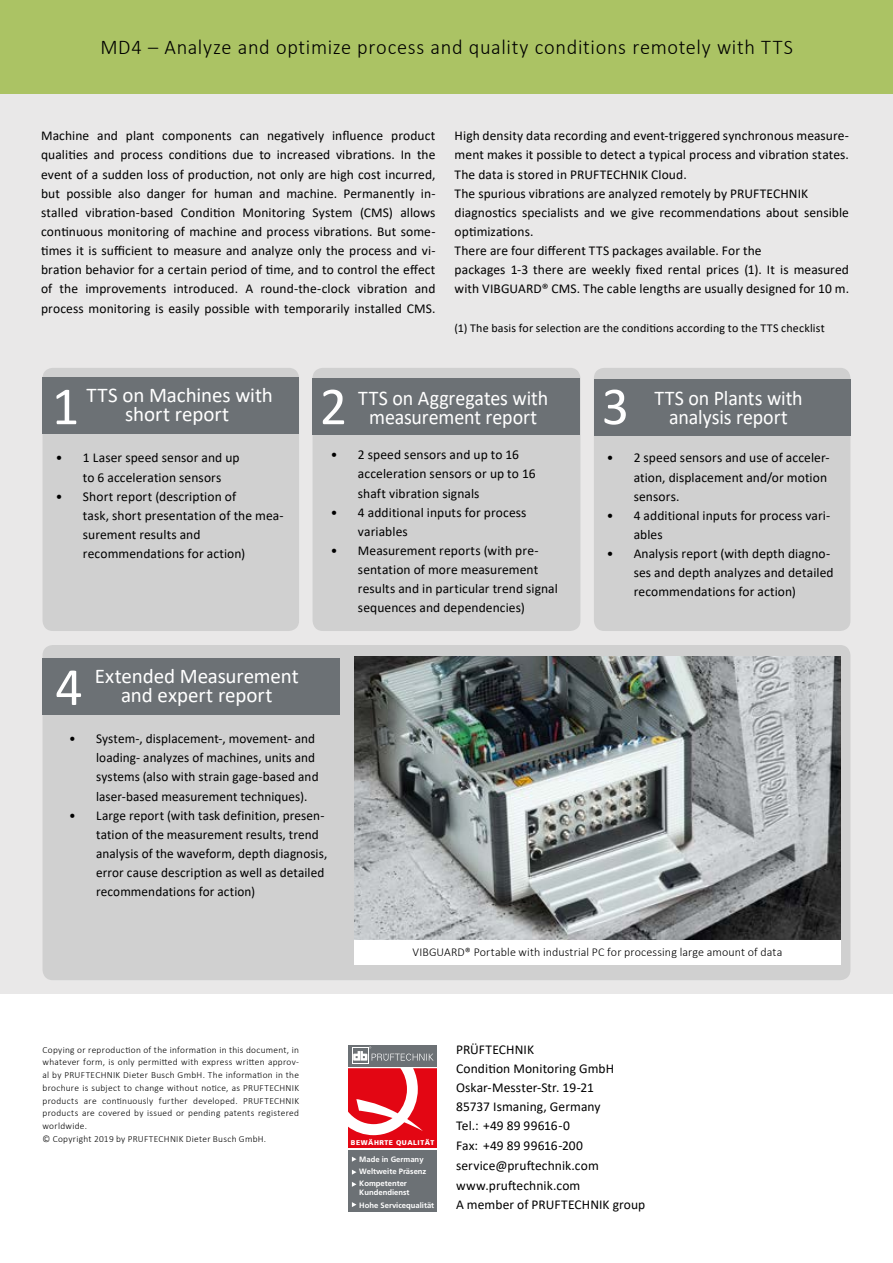
<style>
.page{position:relative;width:893px;height:1263px;background:#fff}
.page>*{position:absolute;margin:0;border:0;box-sizing:border-box;transform-origin:0 0}
.t1{font:54px "Calibri";color:#fff}
.t2{font:21px/19.2px "Calibri";letter-spacing:-.005em;color:#fff;text-align:center;scale:.95 1}
.t3{font:300 21px "Calibri";letter-spacing:.03em;color:#000}
.t4{font:21px/19.2px "Calibri";letter-spacing:-.005em;color:#fff;text-align:center}
.t5{font:13.5px/19.2px "Calibri";letter-spacing:.005em;color:#000}
.t6{font:12px "Calibri";letter-spacing:.015em;color:#000}
.t7{font:300 12px "Calibri";letter-spacing:.01em;color:#000}
.t8{font:300 9.3px/12.8px "Calibri";letter-spacing:.03em;color:#000}
.t9{font:700 7.8px/12.1px "Frutiger";color:#fff}
.t10{font:900 6.9px "Frutiger";letter-spacing:.075em;color:#fff}
</style>
<div class="page">
<div style="left:0;top:0;width:893px;height:993px;background:#e9e8e8"></div>
<div style="left:43px;top:368px;width:256px;height:263px;background:#d0d0d0;border-radius:10px"></div>
<div style="left:313px;top:368px;width:267px;height:263px;background:#d0d0d0;border-radius:10px"></div>
<div style="left:594px;top:368px;width:256px;height:263px;background:#d0d0d0;border-radius:10px"></div>
<div style="left:43px;top:645px;width:807px;height:335px;background:#d0d0d0;border-radius:10px"></div>
<div style="left:43px;top:377px;width:256px;height:57px;background:#6c7175"></div>
<div style="left:43px;top:658px;width:297px;height:57px;background:#6c7175"></div>
<div style="left:313px;top:378px;width:267px;height:57px;background:#6c7175"></div>
<div style="left:594px;top:379px;width:256px;height:57px;background:#6c7175"></div>
<div style="left:354px;top:657px;width:487px;height:307px;background:#fff"></div>
<img style="left:354px;top:657px;width:487px;height:283px">
<div style="left:0;top:0;width:893px;height:94px;background:#abc364"></div>
<div style="left:348px;top:1045px;width:89px;height:21px;background:#6c7175"></div>
<div style="left:348px;top:1150px;width:89px;height:62px;background:#6c7175"></div>
<svg style="left:348px;top:1046px;width:89px;height:102px"></svg>
<svg style="left:352px;top:1157px;width:4px;height:5px"></svg>
<svg style="left:352px;top:1169px;width:4px;height:6px"></svg>
<svg style="left:352px;top:1182px;width:4px;height:5px"></svg>
<svg style="left:352px;top:1202px;width:4px;height:5px"></svg>
<h2 class="t3" style="left:100px;top:34px;width:694px">MD4 – Analyze and optimize process and quality conditions remotely with TTS</h2>
<p class="t5" style="left:41px;top:126px;width:396px;text-align:justify">Machine and plant components can negatively influence product qualities and process conditions due to increased vibrations. In the event of a sudden loss of production, not only are high cost incurred, but possible also danger for human and machine. Permanently in&shy;stalled vibration-based Condition Monitoring System (CMS) allows continuous monitoring of machine and process vibrations. But some&shy;times it is sufficient to measure and analyze only the process and vi&shy;bration behavior for a certain period of time, and to control the effect of the improvements introduced. A round-the-clock vibration and process monitoring is easily possible with temporarily installed CMS.</p>
<p class="t5" style="left:455px;top:126px;width:396px">High density data recording and event-triggered synchronous measure&shy;ment makes it possible to detect a typical process and vibration states.<br>The data is stored in PRUFTECHNIK Cloud.<br>The spurious vibrations are analyzed remotely by PRUFTECHNIK diagnostics specialists and we give recommendations about sensible optimizations.<br>There are four different TTS packages available. For the<br>packages 1-3 there are weekly fixed rental prices (1). It is measured with VIBGUARD® CMS. The cable lengths are usually designed for 10 m.</p>
<p class="t6" style="left:455px;top:319px;width:372px">(1) The basis for selection are the conditions according to the TTS checklist</p>
<h1 class="t1" style="left:52px;top:369px;width:29px">1</h1>
<h2 class="t4" style="left:86px;top:385px;width:188px">TTS on Machines with short report</h2>
<p class="t5" style="left:83px;top:448px;width:158px;text-indent:-27px">• 1 Laser speed sensor and up to 6 acceleration sensors</p>
<p class="t5" style="left:83px;top:486px;width:202px;text-indent:-27px">• Short report (description of<br>task, short presentation of the mea&shy;surement results and recommendations for action)</p>
<h1 class="t1" style="left:55px;top:649px;width:29px">4</h1>
<h2 class="t4" style="left:95px;top:665px;width:206px">Extended Measurement and expert report</h2>
<h1 class="t1" style="left:320px;top:369px;width:29px">2</h1>
<h1 class="t1" style="left:602px;top:369px;width:29px">3</h1>
<h2 class="t2" style="left:358px;top:388px;width:201px">TTS on Aggregates with measurement report</h2>
<h2 class="t2" style="left:654px;top:388px;width:158px">TTS on Plants with analysis report</h2>
<p class="t5" style="left:358px;top:445px;width:179px;text-indent:-27px">• 2 speed sensors and up to 16 acceleration sensors or up to 16 shaft vibration signals</p>
<p class="t5" style="left:358px;top:502px;width:170px;text-indent:-27px">• 4 additional inputs for process variables</p>
<p class="t5" style="left:358px;top:540px;width:201px;text-indent:-27px">• Measurement reports (with pre&shy;sentation of more measurement results and in particular trend signal sequences and dependencies)</p>
<p class="t5" style="left:634px;top:448px;width:197px;text-indent:-27px">• 2 speed sensors and use of acceler&shy;ation, displacement and/or motion sensors.</p>
<p class="t5" style="left:634px;top:505px;width:198px;text-indent:-27px">• 4 additional inputs for process vari&shy;ables</p>
<p class="t5" style="left:634px;top:544px;width:201px;text-indent:-27px">• Analysis report (with depth diagno&shy;ses and depth analyzes and detailed recommendations for action)</p>
<p class="t5" style="left:96px;top:729px;width:224px;text-indent:-27px">• System-, displacement-, movement- and loading- analyzes of machines, units and systems (also with strain gage-based and laser-based measurement techniques).</p>
<p class="t5" style="left:96px;top:805px;width:233px;text-indent:-27px">• Large report (with task definition, presen&shy;tation of the measurement results, trend analysis of the waveform, depth diagnosis, error cause description as well as detailed recommendations for action)</p>
<p class="t7" style="left:413px;top:944px;width:371px">VIBGUARD® Portable with industrial PC for processing large amount of data</p>
<p class="t8" style="left:43px;top:1043px;width:258px">Copying or reproduction of the information in this document, in whatever form, is only permitted with express written approv&shy;al by PRUFTECHNIK Dieter Busch GmbH. The information in the brochure is subject to change without notice, as PRUFTECHNIK products are continuously further developed. PRUFTECHNIK products are covered by issued or pending patents registered worldwide.<br>© Copyright 2019 by PRUFTECHNIK Dieter Busch GmbH.</p>
<p class="t10" style="left:351px;top:1139px;width:85px">BEWÄHRTE QUALITÄT</p>
<p class="t9" style="left:359px;top:1153px;width:69px">Made in Germany<br>Weltweite Präsenz<br>Kompetenter</p>
<p class="t9" style="left:359px;top:1186px;width:77px">Kundendienst<br>Hohe Servicequalität</p>
<p class="t5" style="left:456px;top:1039px;width:160px">PRÜFTECHNIK<br>Condition Monitoring GmbH<br>Oskar-Messter-Str. 19-21<br>85737 Ismaning, Germany<br>Tel.: +49 89 99616-0<br>Fax: +49 89 99616-200</p>
<p class="t5" style="left:456px;top:1156px;width:191px">service@pruftechnik.com www.pruftechnik.com<br>A member of PRUFTECHNIK group</p>
</div>
